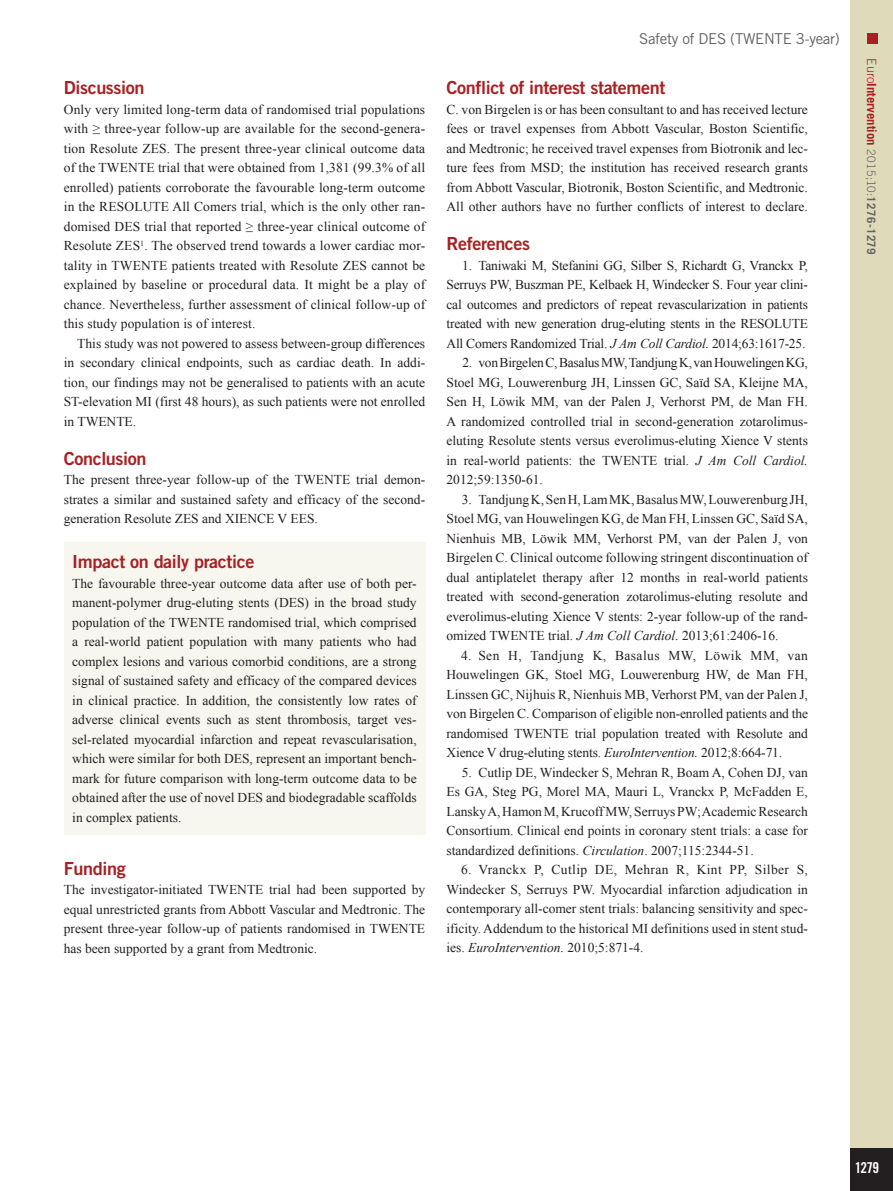
<style>
.page{position:relative;width:893px;height:1191px;background:#fff}
.page>*{position:absolute;margin:0;border:0;box-sizing:border-box;transform-origin:0 0}
.t1{font:18px "Trade Gothic LT Std Bd 2";letter-spacing:-.02em;color:#a72023}
.t2{font:15px "Trade Gothic LT Std";letter-spacing:-.02em;color:#636366}
.t3{font:15px "Trade Gothic LT Std Bd Cn 20";color:#fff}
.t4{font:13.5px/19.5px "Times New Roman";color:#231f20;text-align:justify}
.t5{font:700 12.75px "Trade Gothic LT Std";color:#a72023}
.s1{font-style:italic}
.s2{font-weight:300}
.s3{font-weight:300;font-size:11.7px;color:#636366}
.s4{font-size:11.7px;color:#636366}
</style>
<div class="page">
<div style="left:850px;top:0;width:43px;height:1191px;background:#dedaba"></div>
<div style="left:850px;top:1148px;width:43px;height:43px;background:#231f20"></div>
<div style="left:867px;top:34px;width:11px;height:10px;background:#a72023"></div>
<div style="left:64px;top:542px;width:361px;height:292px;background:#f7f7f0"></div>
<h1 class="t1" style="left:64px;top:77px;width:82px">Discussion</h1>
<p class="t4" style="left:64px;top:99px;width:363px">Only very limited long-term data of randomised trial populations with ≥ three-year follow-up are available for the second-genera&shy;tion Resolute ZES. The present three-year clinical outcome data of the TWENTE trial that were obtained from 1,381 (99.3% of all enrolled) patients corroborate the favourable long-term outcome in the RESOLUTE All Comers trial, which is the only other ran&shy;domised DES trial that reported ≥ three-year clinical outcome of Resolute ZES<sup>1</sup>. The observed trend towards a lower cardiac mor&shy;tality in TWENTE patients treated with Resolute ZES cannot be explained by baseline or procedural data. It might be a play of chance. Nevertheless, further assessment of clinical follow-up of this study population is of interest.</p>
<p class="t4" style="left:64px;top:333px;width:363px;text-indent:14px">This study was not powered to assess between-group differences in secondary clinical endpoints, such as cardiac death. In addi&shy;tion, our findings may not be generalised to patients with an acute ST-elevation MI (first 48 hours), as such patients were not enrolled in TWENTE.</p>
<h1 class="t1" style="left:64px;top:447px;width:84px">Conclusion</h1>
<p class="t4" style="left:64px;top:470px;width:363px">The present three-year follow-up of the TWENTE trial demon&shy;strates a similar and sustained safety and efficacy of the second&shy;generation Resolute ZES and XIENCE V EES.</p>
<h1 class="t1" style="left:72px;top:550px;width:184px">Impact on daily practice</h1>
<p class="t4" style="left:72px;top:573px;width:346px">The favourable three-year outcome data after use of both per&shy;manent-polymer drug-eluting stents (DES) in the broad study population of the TWENTE randomised trial, which comprised a real-world patient population with many patients who had complex lesions and various comorbid conditions, are a strong signal of sustained safety and efficacy of the compared devices in clinical practice. In addition, the consistently low rates of adverse clinical events such as stent thrombosis, target ves&shy;sel-related myocardial infarction and repeat revascularisation, which were similar for both DES, represent an important bench&shy;mark for future comparison with long-term outcome data to be obtained after the use of novel DES and biodegradable scaffolds in complex patients.</p>
<h1 class="t1" style="left:64px;top:857px;width:63px">Funding</h1>
<p class="t4" style="left:64px;top:879px;width:363px">The investigator-initiated TWENTE trial had been supported by equal unrestricted grants from Abbott Vascular and Medtronic. The present three-year follow-up of patients randomised in TWENTE has been supported by a grant from Medtronic.</p>
<p class="t2" style="left:639px;top:30px;width:202px">Safety of DES (TWENTE 3-year)</p>
<h1 class="t1" style="left:446px;top:77px;width:220px">Conflict of interest statement</h1>
<p class="t4" style="left:446px;top:99px;width:363px">C. von Birgelen is or has been consultant to and has received lecture fees or travel expenses from Abbott Vascular, Boston Scientific, and Medtronic; he received travel expenses from Biotronik and lec&shy;ture fees from MSD; the institution has received research grants from Abbott Vascular, Biotronik, Boston Scientific, and Medtronic.<br>All other authors have no further conflicts of interest to declare.</p>
<h1 class="t1" style="left:446px;top:233px;width:85px">References</h1>
<p class="t4" style="left:446px;top:255px;width:363px;text-indent:16px">1. Taniwaki M, Stefanini GG, Silber S, Richardt G, Vranckx P, Serruys PW, Buszman PE, Kelbaek H, Windecker S. Four year clini&shy;cal outcomes and predictors of repeat revascularization in patients treated with new generation drug-eluting stents in the RESOLUTE All Comers Randomized Trial. <span class="s1">J Am Coll Cardiol.</span> 2014;63:1617-25.</p>
<p class="t4" style="left:446px;top:353px;width:363px;text-indent:16px">2. von Birgelen C, Basalus MW, Tandjung K, van Houwelingen KG, Stoel MG, Louwerenburg JH, Linssen GC, Saïd SA, Kleijne MA, Sen H, Löwik MM, van der Palen J, Verhorst PM, de Man FH.<br>A randomized controlled trial in second-generation zotarolimus&shy;eluting Resolute stents versus everolimus-eluting Xience V stents in real-world patients: the TWENTE trial. <span class="s1">J Am Coll Cardiol.<br></span>2012;59:1350-61.</p>
<p class="t4" style="left:446px;top:489px;width:363px;text-indent:15px">3. Tandjung K, Sen H, Lam MK, Basalus MW, Louwerenburg JH, Stoel MG, van Houwelingen KG, de Man FH, Linssen GC, Saïd SA, Nienhuis MB, Löwik MM, Verhorst PM, van der Palen J, von Birgelen C. Clinical outcome following stringent discontinuation of dual antiplatelet therapy after 12 months in real-world patients treated with second-generation zotarolimus-eluting resolute and everolimus-eluting Xience V stents: 2-year follow-up of the rand&shy;omized TWENTE trial. <span class="s1">J Am Coll Cardiol.</span> 2013;61:2406-16.</p>
<p class="t4" style="left:446px;top:645px;width:363px;text-indent:15px">4. Sen H, Tandjung K, Basalus MW, Löwik MM, van Houwelingen GK, Stoel MG, Louwerenburg HW, de Man FH, Linssen GC, Nijhuis R, Nienhuis MB, Verhorst PM, van der Palen J, von Birgelen C. Comparison of eligible non-enrolled patients and the randomised TWENTE trial population treated with Resolute and Xience V drug-eluting stents. <span class="s1">EuroIntervention.</span> 2012;8:664-71.</p>
<p class="t4" style="left:446px;top:762px;width:363px;text-indent:15px">5. Cutlip DE, Windecker S, Mehran R, Boam A, Cohen DJ, van Es GA, Steg PG, Morel MA, Mauri L, Vranckx P, McFadden E, Lansky A, Hamon M, Krucoff MW, Serruys PW; Academic Research Consortium. Clinical end points in coronary stent trials: a case for standardized definitions. <span class="s1">Circulation</span>. 2007;115:2344-51.</p>
<p class="t4" style="left:446px;top:860px;width:363px;text-indent:15px">6. Vranckx P, Cutlip DE, Mehran R, Kint PP, Silber S, Windecker S, Serruys PW. Myocardial infarction adjudication in contemporary all-comer stent trials: balancing sensitivity and spec&shy;ificity. Addendum to the historical MI definitions used in stent stud&shy;ies. <span class="s1">EuroIntervention.</span> 2010;5:871-4.</p>
<p class="t5" style="left:879px;top:58px;width:198px;rotate:90deg"><span class="s2">Euro</span>Intervention <span class="s3">2015;10:</span><span class="s4">1276-1279</span></p>
<p class="t3" style="left:855px;top:1158px;width:26px">1279</p>
</div>
